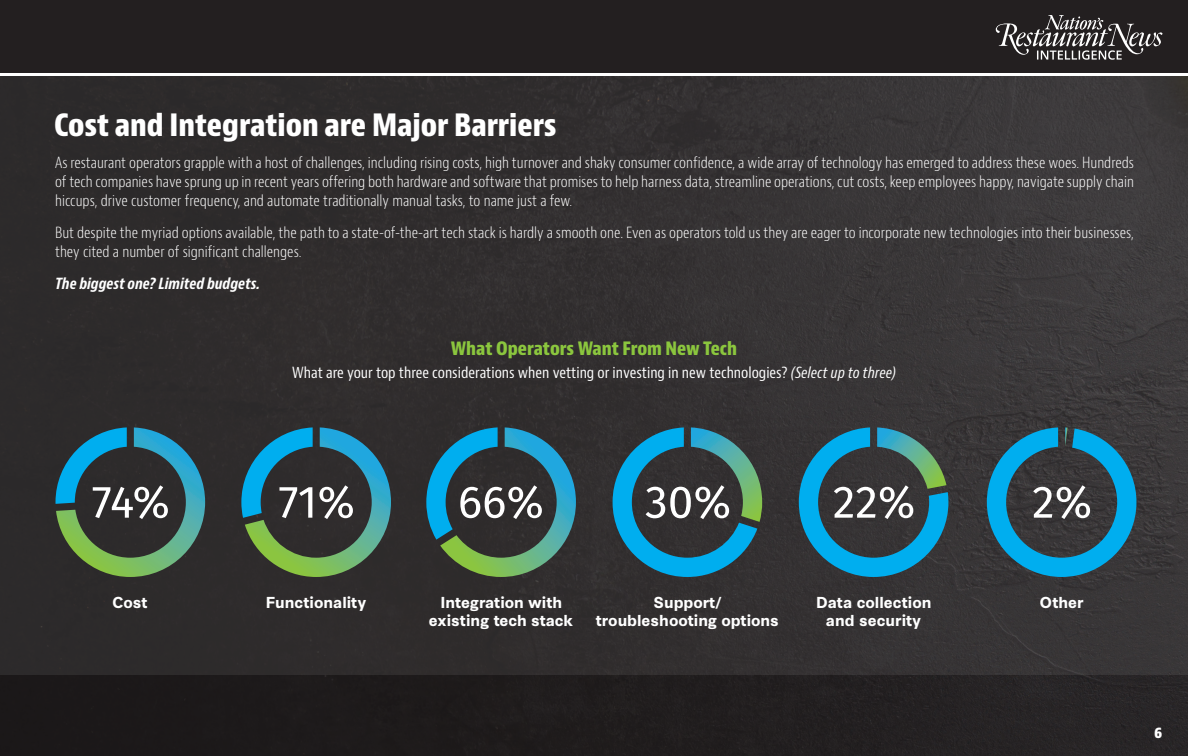
<style>
.page{position:relative;width:1188px;height:756px;background:#fff}
.page>*{position:absolute;margin:0;border:0;box-sizing:border-box;transform-origin:0 0}
.t1{font:700 condensed 30px "Bernino Sans";color:#fff}
.t2{font:700 condensed 18px "Bernino Sans";color:#8bc63e}
.t3{font:300 condensed 15px/18.8px "Bernino Sans";color:#fff;text-align:justify}
.t4{font:700 15px/18px "Synthese";color:#fff;text-align:center}
.t5{font:condensed 15px "Bernino Sans";color:#fff}
.t6{font:italic 700 condensed 15px "Bernino Sans";color:#fff}
.t7{font:700 condensed 15px "Bernino Sans";color:#fff}
.s1{font-style:italic}
</style>
<div class="page">
<div style="left:0;top:0;width:1188px;height:72px;background:#231f20"></div>
<div style="left:0;top:77px;width:1188px;height:679px;background:#231f20"></div>
<div style="left:0;top:77px;width:1188px;height:598px;background:linear-gradient(to right,#2a2828,#3c3a3b)"></div>
<svg style="left:987px;top:427px;width:149px;height:150px;background:#2b647b"></svg>
<svg style="left:613px;top:427px;width:149px;height:150px"></svg>
<svg style="left:241px;top:427px;width:150px;height:150px"></svg>
<svg style="left:799px;top:427px;width:149px;height:150px;background:#326575"></svg>
<svg style="left:426px;top:427px;width:150px;height:150px"></svg>
<svg style="left:56px;top:427px;width:149px;height:150px"></svg>
<svg style="left:996px;top:15px;width:166px;height:45px"></svg>
<p class="t1" style="left:54px;top:107px;width:504px">Cost and Integration are Major Barriers</p>
<p class="t3" style="left:55px;top:154px;width:1080px">As restaurant operators grapple with a host of challenges, including rising costs, high turnover and shaky consumer confidence, a wide array of technology has emerged to address these woes. Hundreds of tech companies have sprung up in recent years offering both hardware and software that promises to help harness data, streamline operations, cut costs, keep employees happy, navigate supply chain hiccups, drive customer frequency, and automate traditionally manual tasks, to name just a few.</p>
<p class="t3" style="left:55px;top:223px;width:1080px">But despite the myriad options available, the path to a state-of-the-art tech stack is hardly a smooth one. Even as operators told us they are eager to incorporate new technologies into their businesses, they cited a number of significant challenges.</p>
<p class="t6" style="left:55px;top:274px;width:207px">The biggest one? Limited budgets.</p>
<p class="t2" style="left:451px;top:338px;width:288px">What Operators Want From New Tech</p>
<p class="t5" style="left:292px;top:364px;width:605px">What are your top three considerations when vetting or investing in new technologies? <span class="s1">(Select up to three)</span></p>
<p class="t4" style="left:112px;top:592px;width:37px">Cost</p>
<p class="t4" style="left:266px;top:592px;width:102px">Functionality</p>
<p class="t4" style="left:429px;top:592px;width:146px">Integration with existing tech stack</p>
<p class="t4" style="left:596px;top:592px;width:185px">Support/ troubleshooting options</p>
<p class="t4" style="left:816px;top:592px;width:117px">Data collection and security</p>
<p class="t4" style="left:1040px;top:592px;width:46px">Other</p>
<p class="t7" style="left:1154px;top:723px;width:10px">6</p>
</div>
